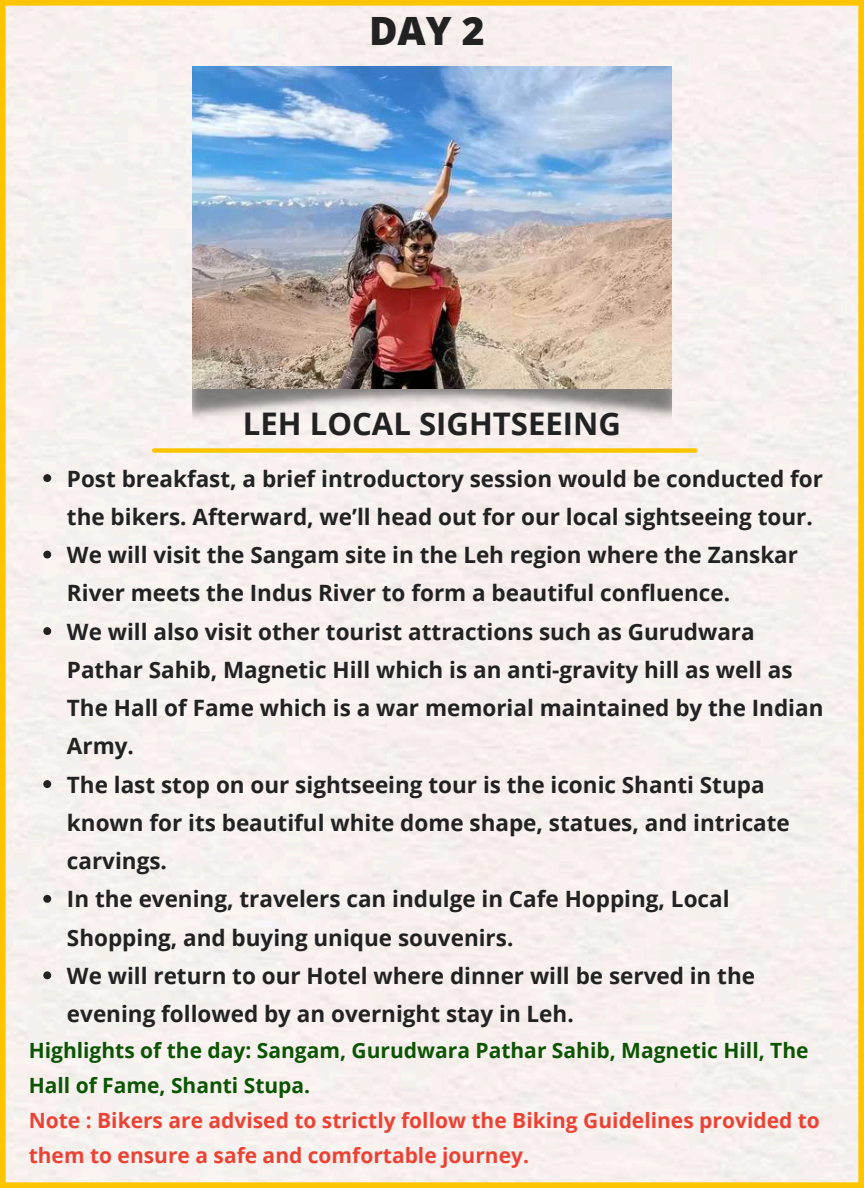
<style>
.page{position:relative;width:864px;height:1188px;background:#f6f0ef}
.page>*{position:absolute;margin:0;border:0;box-sizing:border-box;transform-origin:0 0}
.t1{font:800 39px "Open Sans";color:#222}
.t2{font:700 31.2px "Open Sans";color:#222}
.t3{font:700 22.5px/38.2px "Open Sans";color:#222}
.t4{font:700 21px/34.8px "Open Sans";color:#ea4335}
.t5{font:700 21px/34.8px "Open Sans";color:#0b5402}
</style>
<div class="page">
<div style="left:154px;top:448px;width:542px;height:5px;background:#fcc500"></div>
<img style="left:192px;top:61px;width:479px;height:364px">
<svg style="left:43px;top:474px;width:8px;height:8px"></svg>
<svg style="left:43px;top:551px;width:8px;height:8px"></svg>
<svg style="left:43px;top:627px;width:8px;height:8px"></svg>
<svg style="left:43px;top:780px;width:8px;height:8px"></svg>
<svg style="left:43px;top:895px;width:8px;height:8px"></svg>
<svg style="left:43px;top:971px;width:8px;height:8px"></svg>
<img style="left:192px;top:66px;width:479px;height:322px">
<h1 class="t1" style="left:369px;top:3px;width:117px">DAY 2</h1>
<h2 class="t2" style="left:243px;top:401px;width:380px">LEH LOCAL SIGHTSEEING</h2>
<p class="t3" style="left:67px;top:459px;width:758px">Post breakfast, a brief introductory session would be conducted for the bikers. Afterward, we’ll head out for our local sightseeing tour.<br>We will visit the Sangam site in the Leh region where the Zanskar River meets the Indus River to form a beautiful confluence.<br>We will also visit other tourist attractions such as Gurudwara Pathar Sahib, Magnetic Hill which is an anti-gravity hill as well as The Hall of Fame which is a war memorial maintained by the Indian Army.<br>The last stop on our sightseeing tour is the iconic Shanti Stupa known for its beautiful white dome shape, statues, and intricate carvings.<br>In the evening, travelers can indulge in Cafe Hopping, Local Shopping, and buying unique souvenirs.<br>We will return to our Hotel where dinner will be served in the evening followed by an overnight stay in Leh.</p>
<p class="t5" style="left:29px;top:1032px;width:781px">Highlights of the day: Sangam, Gurudwara Pathar Sahib, Magnetic Hill, The<br>Hall of Fame, Shanti Stupa.</p>
<p class="t4" style="left:29px;top:1102px;width:793px">Note : Bikers are advised to strictly follow the Biking Guidelines provided to them to ensure a safe and comfortable journey.</p>
</div>
